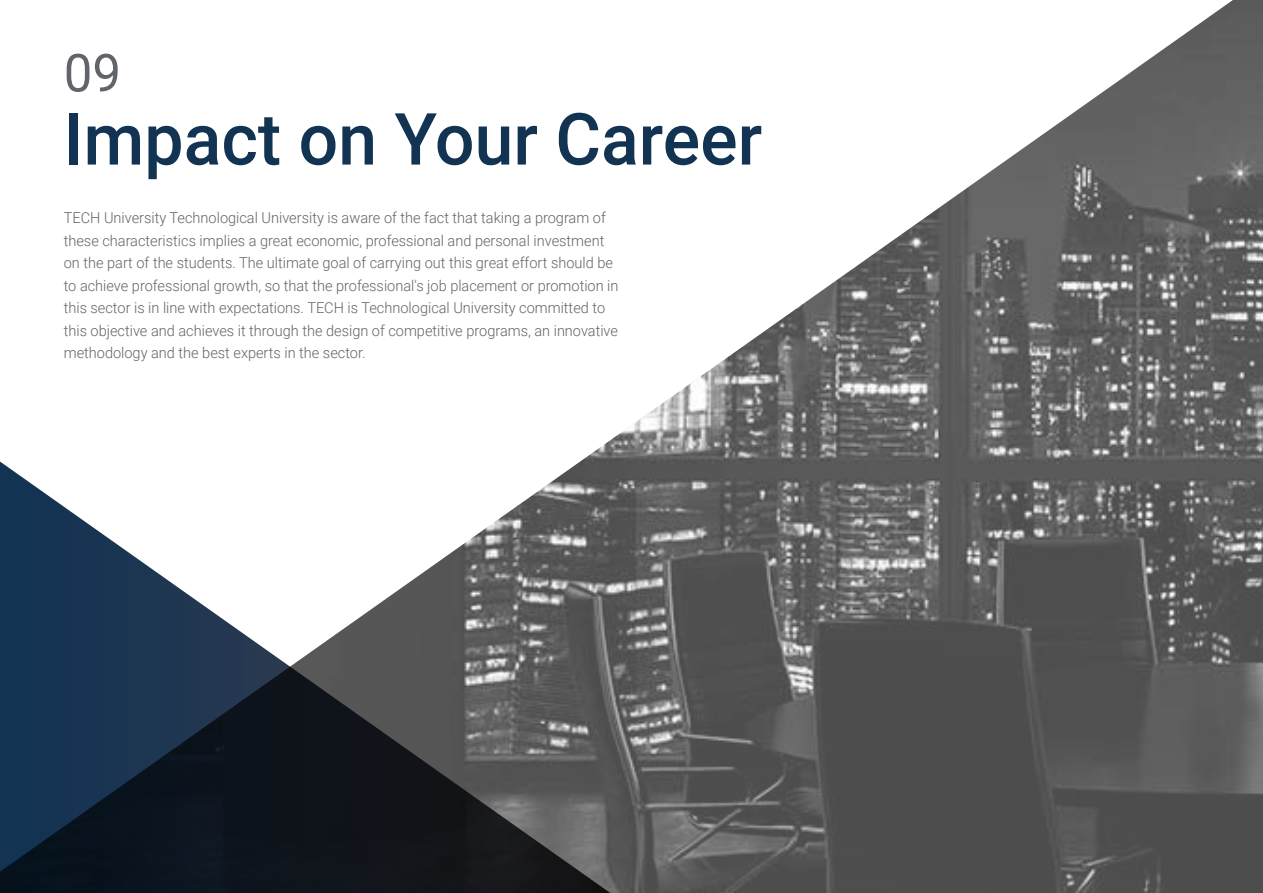
<style>
.page{position:relative;width:1263px;height:893px;background:#fff}
.page>*{position:absolute;margin:0;border:0;box-sizing:border-box;transform-origin:0 0}
.t1{font:500 72px "Roboto";color:#123352}
.t2{font:52.5px "Roboto";color:#61646a}
.t3{font:300 15px/22.5px "Roboto";color:#61646a}
</style>
<div class="page">
<img style="left:603px;top:0;width:660px;height:893px">
<svg style="left:0;top:446px;width:640px;height:447px"></svg>
<h2 class="t2" style="left:64px;top:36px;width:59px">09</h2>
<h1 class="t1" style="left:64px;top:89px;width:700px">Impact on Your Career</h1>
<p class="t3" style="left:64px;top:206px;width:556px">TECH University Technological University is aware of the fact that taking a program of these characteristics implies a great economic, professional and personal investment on the part of the students. The ultimate goal of carrying out this great effort should be to achieve professional growth, so that the professional's job placement or promotion in this sector is in line with expectations. TECH is Technological University committed to this objective and achieves it through the design of competitive programs, an innovative methodology and the best experts in the sector.</p>
</div>
